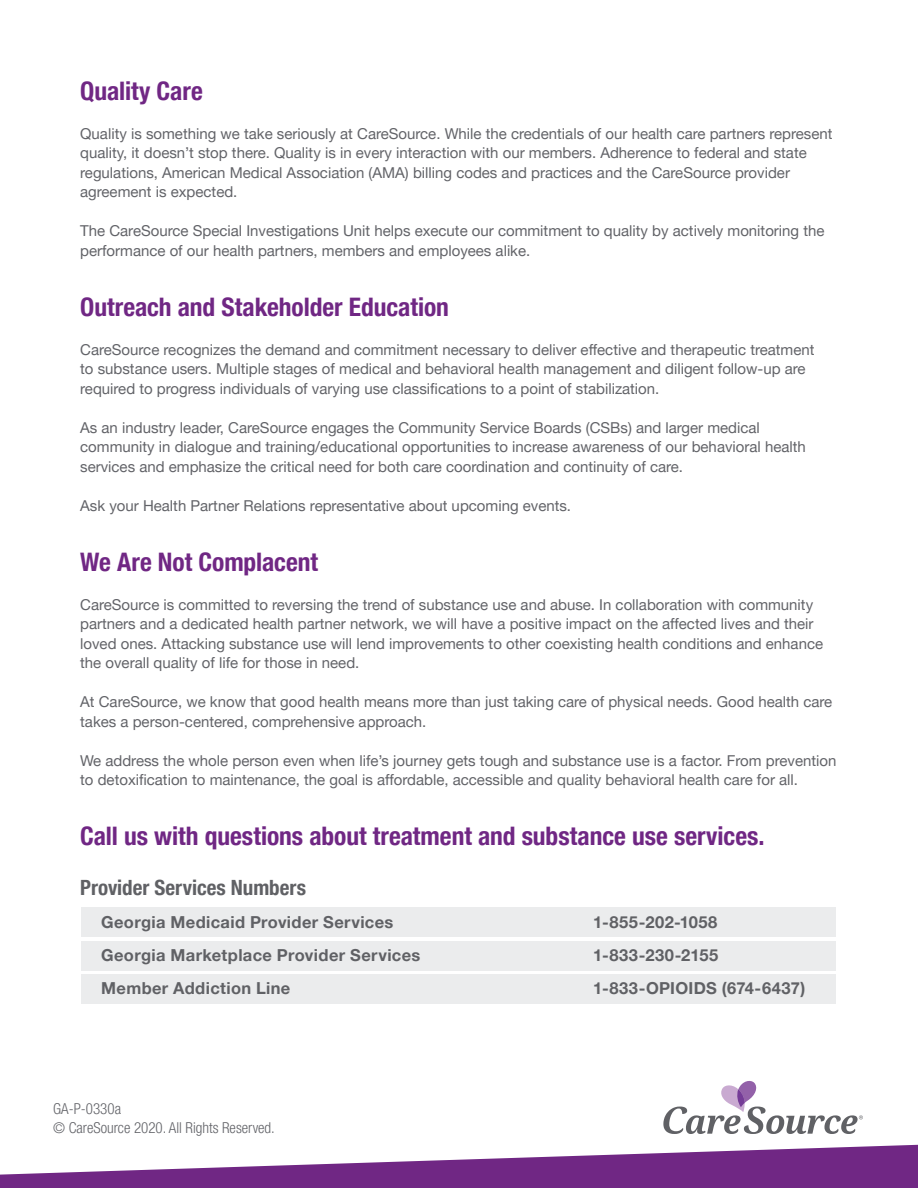
<style>
.page{position:relative;width:918px;height:1188px;background:#fff}
.page>*{position:absolute;margin:0;border:0;box-sizing:border-box;transform-origin:0 0}
.t1{font:700 condensed 25.5px "Helvetica Neue LT Pro";color:#702784}
.t2{font:700 condensed 21px "Helvetica Neue LT Pro";color:#606165}
.t3{font:700 16.5px "Helvetica Neue LT Pro";letter-spacing:.02em;color:#606165}
.t4{font:15px/19.5px "Helvetica Neue LT Pro";color:#626368}
.t5{font:300 condensed 15px/19.5px "Helvetica Neue LT Pro";color:#626368}
</style>
<div class="page">
<div style="left:81px;top:974px;width:755px;height:30px;background:#ebeced"></div>
<div style="left:81px;top:941px;width:755px;height:30px;background:#ebeced"></div>
<div style="left:81px;top:907px;width:755px;height:30px;background:#ebeced"></div>
<svg style="left:0;top:1145px;width:918px;height:43px"></svg>
<svg style="left:663px;top:1081px;width:200px;height:53px"></svg>
<h1 class="t1" style="left:80px;top:75px;width:124px">Quality Care</h1>
<p class="t4" style="left:80px;top:123px;width:754px">Quality is something we take seriously at CareSource. While the credentials of our health care partners represent quality, it doesn’t stop there. Quality is in every interaction with our members. Adherence to federal and state regulations, American Medical Association (AMA) billing codes and practices and the CareSource provider agreement is expected.</p>
<p class="t4" style="left:80px;top:221px;width:746px">The CareSource Special Investigations Unit helps execute our commitment to quality by actively monitoring the performance of our health partners, members and employees alike.</p>
<h1 class="t1" style="left:80px;top:291px;width:370px">Outreach and Stakeholder Education</h1>
<p class="t4" style="left:80px;top:339px;width:736px">CareSource recognizes the demand and commitment necessary to deliver effective and therapeutic treatment to substance users. Multiple stages of medical and behavioral health management and diligent follow-up are required to progress individuals of varying use classifications to a point of stabilization.</p>
<p class="t4" style="left:80px;top:417px;width:727px">As an industry leader, CareSource engages the Community Service Boards (CSBs) and larger medical community in dialogue and training/educational opportunities to increase awareness of our behavioral health services and emphasize the critical need for both care coordination and continuity of care.</p>
<p class="t4" style="left:80px;top:495px;width:492px">Ask your Health Partner Relations representative about upcoming events.</p>
<h1 class="t1" style="left:80px;top:546px;width:239px">We Are Not Complacent</h1>
<p class="t4" style="left:80px;top:594px;width:744px">CareSource is committed to reversing the trend of substance use and abuse. In collaboration with community partners and a dedicated health partner network, we will have a positive impact on the affected lives and their loved ones. Attacking substance use will lend improvements to other coexisting health conditions and enhance the overall quality of life for those in need.</p>
<p class="t4" style="left:80px;top:692px;width:754px">At CareSource, we know that good health means more than just taking care of physical needs. Good health care takes a person-centered, comprehensive approach.</p>
<p class="t4" style="left:80px;top:750px;width:758px">We address the whole person even when life’s journey gets tough and substance use is a factor. From prevention to detoxification to maintenance, the goal is affordable, accessible and quality behavioral health care for all.</p>
<h1 class="t1" style="left:80px;top:821px;width:686px">Call us with questions about treatment and substance use services.</h1>
<h2 class="t2" style="left:80px;top:875px;width:227px">Provider Services Numbers</h2>
<p class="t3" style="left:101px;top:912px;width:294px">Georgia Medicaid Provider Services</p>
<p class="t3" style="left:593px;top:912px;width:126px">1-855-202-1058</p>
<p class="t3" style="left:101px;top:945px;width:321px">Georgia Marketplace Provider Services</p>
<p class="t3" style="left:593px;top:945px;width:127px">1-833-230-2155</p>
<p class="t3" style="left:101px;top:978px;width:191px">Member Addiction Line</p>
<p class="t3" style="left:593px;top:978px;width:214px">1-833-OPIOIDS (674-6437)</p>
<p class="t5" style="left:53px;top:1099px;width:223px">GA-P-0330a<br>© CareSource 2020. All Rights Reserved.</p>
</div>
